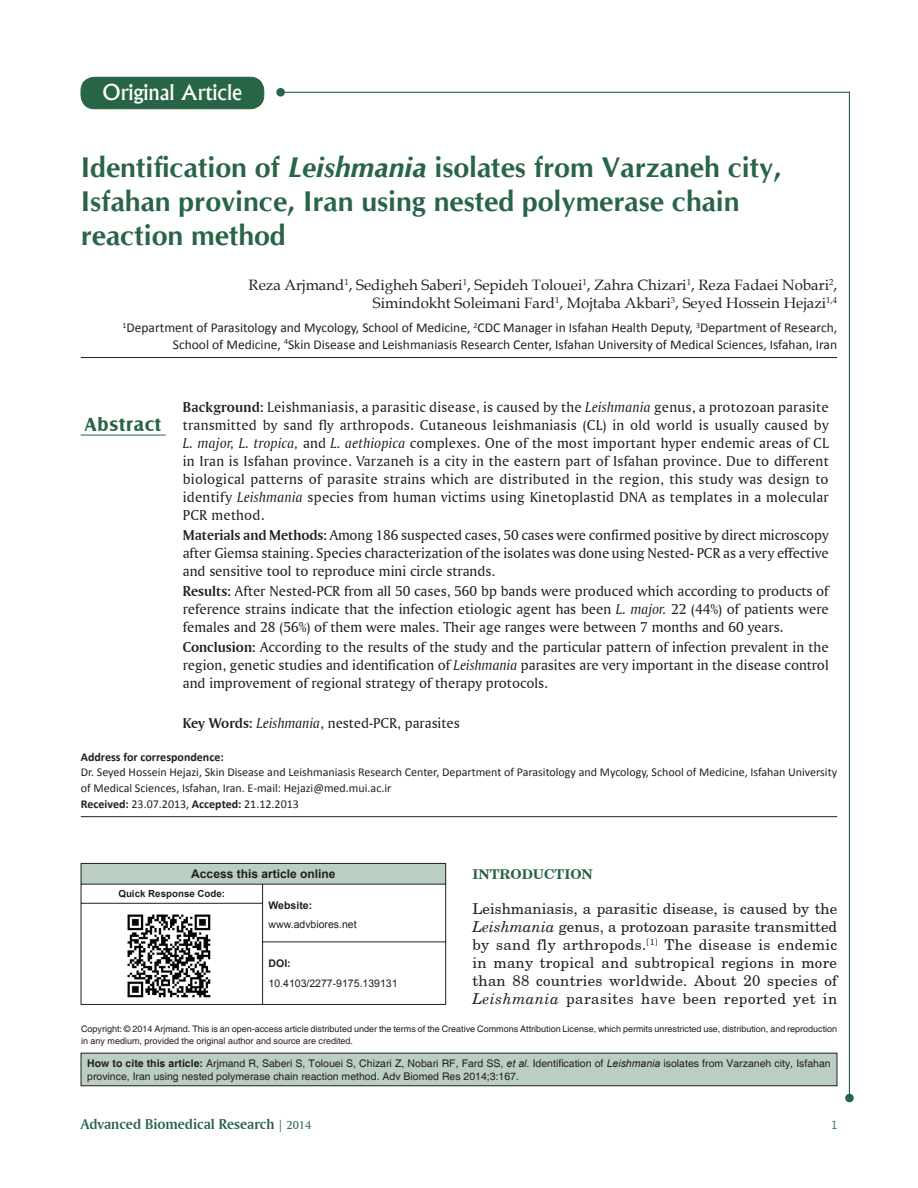
<style>
.page{position:relative;width:918px;height:1188px;background:#fff}
.page>*{position:absolute;margin:0;border:0;box-sizing:border-box;transform-origin:0 0}
.t1{font:700 28.5px/34.2px "CG Omega";color:#286446}
.t2{font:500 21px "Albertus";color:#fff}
.t3{font:700 19.5px "Castle T";letter-spacing:.04em;color:#286446}
.t4{font:15px/18px "Amerigo BT Roman A";color:#231f20;text-align:justify}
.t5{font:15px/18px "New Century Schoolbook";letter-spacing:.03em;color:#231f20;text-align:justify}
.t6{font:15px/18px "Book Antiqua";color:#231f20;text-align:right}
.t7{font:15px "Amerigo BT Bold A";color:#286446}
.t8{font:13.5px/16.2px "Calibri";color:#231f20;text-align:right}
.t9{font:700 13.5px "Century Schoolbook BT";color:#286446}
.t10{font:12px/15.8px "Calibri";color:#231f20}
.t11{font:700 12px "Calibri";color:#231f20}
.t12{font:700 12px "Arial";color:#231f20}
.t13{font:12px "Bell Centennial BT Address";color:#286446}
.t14{font:10.5px/12.6px "Helvetica";color:#231f20}
.t15{font:10.5px "Arial";color:#231f20}
.t16{font:700 10.5px "Arial";color:#231f20}
.t17{font:700 9.75px "Arial";color:#231f20}
.t18{font:9px/12px "Helvetica";color:#231f20}
.s1{font-style:italic}
.s2{font-family:"Amerigo BT Bold A"}
.s3{font-family:"Amerigo BT Italic A"}
.s4{font-weight:700}
.s5{font-family:"New Century Schlbk";font-style:italic}
.s6{font-family:"Amerigo BT Roman A";font-size:12px}
</style>
<div class="page">
<div style="left:81px;top:77px;width:183px;height:32px;background:#286446;border-radius:14px"></div>
<div style="left:81px;top:77px;width:183px;height:32px;border:1px solid #286446;border-radius:14px"></div>
<hr style="left:281px;top:92px;width:569px;height:1px;background:#286446">
<div style="left:276px;top:88px;width:9px;height:9px;background:#286446;border-radius:50%"></div>
<hr style="left:849px;top:92px;width:1px;height:1005px;background:#286446">
<div style="left:845px;top:1094px;width:9px;height:8px;background:#286446;border-radius:50%"></div>
<hr style="left:81px;top:816px;width:756px;height:1px;background:#231f20">
<hr style="left:81px;top:435px;width:85px;height:1px;background:#286446">
<hr style="left:81px;top:357px;width:756px;height:1px;background:#231f20">
<div style="left:81px;top:863px;width:365px;height:21px;background:#bacec1"></div>
<hr style="left:81px;top:1004px;width:182px;height:1px;background:#231f20">
<hr style="left:81px;top:863px;width:182px;height:1px;background:#231f20">
<hr style="left:263px;top:863px;width:183px;height:1px;background:#231f20">
<hr style="left:81px;top:884px;width:182px;height:1px;background:#231f20">
<svg style="left:81px;top:864px;width:1px;height:39px"></svg>
<hr style="left:263px;top:884px;width:183px;height:1px;background:#231f20">
<svg style="left:445px;top:864px;width:1px;height:39px"></svg>
<hr style="left:445px;top:903px;width:1px;height:39px;background:#231f20">
<hr style="left:81px;top:903px;width:182px;height:1px;background:#231f20">
<hr style="left:81px;top:903px;width:1px;height:39px;background:#231f20">
<hr style="left:81px;top:942px;width:1px;height:62px;background:#231f20">
<hr style="left:445px;top:942px;width:1px;height:62px;background:#231f20">
<hr style="left:263px;top:1004px;width:183px;height:1px;background:#231f20">
<svg style="left:262px;top:885px;width:1px;height:18px"></svg>
<hr style="left:262px;top:903px;width:1px;height:39px;background:#231f20">
<hr style="left:262px;top:942px;width:1px;height:62px;background:#231f20">
<hr style="left:262px;top:942px;width:184px;height:1px;background:#231f20">
<img style="left:127px;top:914px;width:84px;height:84px">
<div style="left:81px;top:1053px;width:756px;height:33px;background:#bacec1"></div>
<div style="left:81px;top:1053px;width:756px;height:33px;border:1px solid #231f20"></div>
<h2 class="t2" style="left:103px;top:79px;width:141px">Original Article</h2>
<h1 class="t1" style="left:81px;top:150px;width:702px">Identification of <span class="s1">Leishmania</span> isolates from Varzaneh city,<br>Isfahan province, Iran using nested polymerase chain reaction method</h1>
<p class="t6" style="left:249px;top:276px;width:590px">Reza Arjmand<sup>1</sup>, Sedigheh Saberi<sup>1</sup>, Sepideh Tolouei<sup>1</sup>, Zahra Chizari<sup>1</sup>, Reza Fadaei Nobari<sup>2</sup>,<br>Simindokht Soleimani Fard<sup>1</sup>, Mojtaba Akbari<sup>3</sup>, Seyed Hossein Hejazi<sup>1,4</sup></p>
<p class="t8" style="left:123px;top:321px;width:716px"><sup>1</sup>Department of Parasitology and Mycology, School of Medicine, <sup>2</sup>CDC Manager in Isfahan Health Deputy, <sup>3</sup>Department of Research,<br>School of Medicine, <sup>4</sup>Skin Disease and Leishmaniasis Research Center, Isfahan University of Medical Sciences, Isfahan, Iran</p>
<p class="t4" style="left:183px;top:398px;width:647px"><span class="s2">Background:</span> Leishmaniasis, a parasitic disease, is caused by the <span class="s3">Leishmania</span> genus, a protozoan parasite transmitted by sand fly arthropods. Cutaneous leishmaniasis (CL) in old world is usually caused by <span class="s3">L. major, L. tropica,</span> and <span class="s3">L. aethiopica</span> complexes. One of the most important hyper endemic areas of CL in Iran is Isfahan province. Varzaneh is a city in the eastern part of Isfahan province. Due to different biological patterns of parasite strains which are distributed in the region, this study was design to identify <span class="s3">Leishmania</span> species from human victims using Kinetoplastid DNA as templates in a molecular PCR method.</p>
<p class="t4" style="left:183px;top:526px;width:647px"><span class="s2">Materials and Methods:</span> Among 186 suspected cases, 50 cases were confirmed positive by direct microscopy after Giemsa staining. Species characterization of the isolates was done using Nested- PCR as a very effective and sensitive tool to reproduce mini circle strands.</p>
<p class="t4" style="left:183px;top:582px;width:647px"><span class="s2">Results:</span> After Nested-PCR from all 50 cases, 560 bp bands were produced which according to products of reference strains indicate that the infection etiologic agent has been <span class="s3">L. major.</span> 22 (44%) of patients were females and 28 (56%) of them were males. Their age ranges were between 7 months and 60 years.</p>
<p class="t4" style="left:183px;top:638px;width:647px"><span class="s2">Conclusion:</span> According to the results of the study and the particular pattern of infection prevalent in the region, genetic studies and identification of <span class="s3">Leishmania</span> parasites are very important in the disease control and improvement of regional strategy of therapy protocols.</p>
<p class="t4" style="left:183px;top:713px;width:278px"><span class="s2">Key Words:</span> <span class="s3">Leishmania</span>, nested-PCR, parasites</p>
<p class="t11" style="left:81px;top:752px;width:144px">Address for correspondence:</p>
<p class="t10" style="left:81px;top:765px;width:758px">Dr. Seyed Hossein Hejazi, Skin Disease and Leishmaniasis Research Center, Department of Parasitology and Mycology, School of Medicine, Isfahan University of Medical Sciences, Isfahan, Iran. E-mail: Hejazi@med.mui.ac.ir<br><span class="s4">Received:</span> 23.07.2013, <span class="s4">Accepted:</span> 21.12.2013</p>
<h3 class="t3" style="left:85px;top:412px;width:78px">Abstract</h3>
<p class="t9" style="left:472px;top:866px;width:122px">INTRODUCTION</p>
<p class="t5" style="left:472px;top:902px;width:366px">Leishmaniasis, a parasitic disease, is caused by the <span class="s5">Leishmania</span> genus, a protozoan parasite transmitted by sand fly arthropods.<sup>[1]</sup> The disease is endemic in many tropical and subtropical regions in more than 88 countries worldwide. About 20 species of <span class="s5">Leishmania</span> parasites have been reported yet in</p>
<p class="t12" style="left:191px;top:867px;width:146px">Access this article online</p>
<p class="t17" style="left:118px;top:888px;width:108px">Quick Response Code:</p>
<p class="t16" style="left:269px;top:899px;width:45px">Website:</p>
<p class="t15" style="left:269px;top:919px;width:90px">www.advbiores.net</p>
<p class="t16" style="left:269px;top:958px;width:24px">DOI:</p>
<p class="t15" style="left:269px;top:977px;width:131px">10.4103/2277-9175.139131</p>
<p class="t18" style="left:81px;top:1023px;width:758px">Copyright: © 2014 Arjmand. This is an open-access article distributed under the terms of the Creative Commons Attribution License, which permits unrestricted use, distribution, and reproduction in any medium, provided the original author and source are credited.</p>
<p class="t14" style="left:87px;top:1057px;width:745px"><span class="s4">How to cite this article:</span> Arjmand R, Saberi S, Tolouei S, Chizari Z, Nobari RF, Fard SS, <span class="s1">et al</span>. Identification of <span class="s1">Leishmania</span> isolates from Varzaneh city, Isfahan province, Iran using nested polymerase chain reaction method. Adv Biomed Res 2014;3:167.</p>
<p class="t7" style="left:81px;top:1115px;width:232px">Advanced Biomedical Research <span class="s6">| 2014</span></p>
<p class="t13" style="left:832px;top:1118px;width:7px">1</p>
</div>
